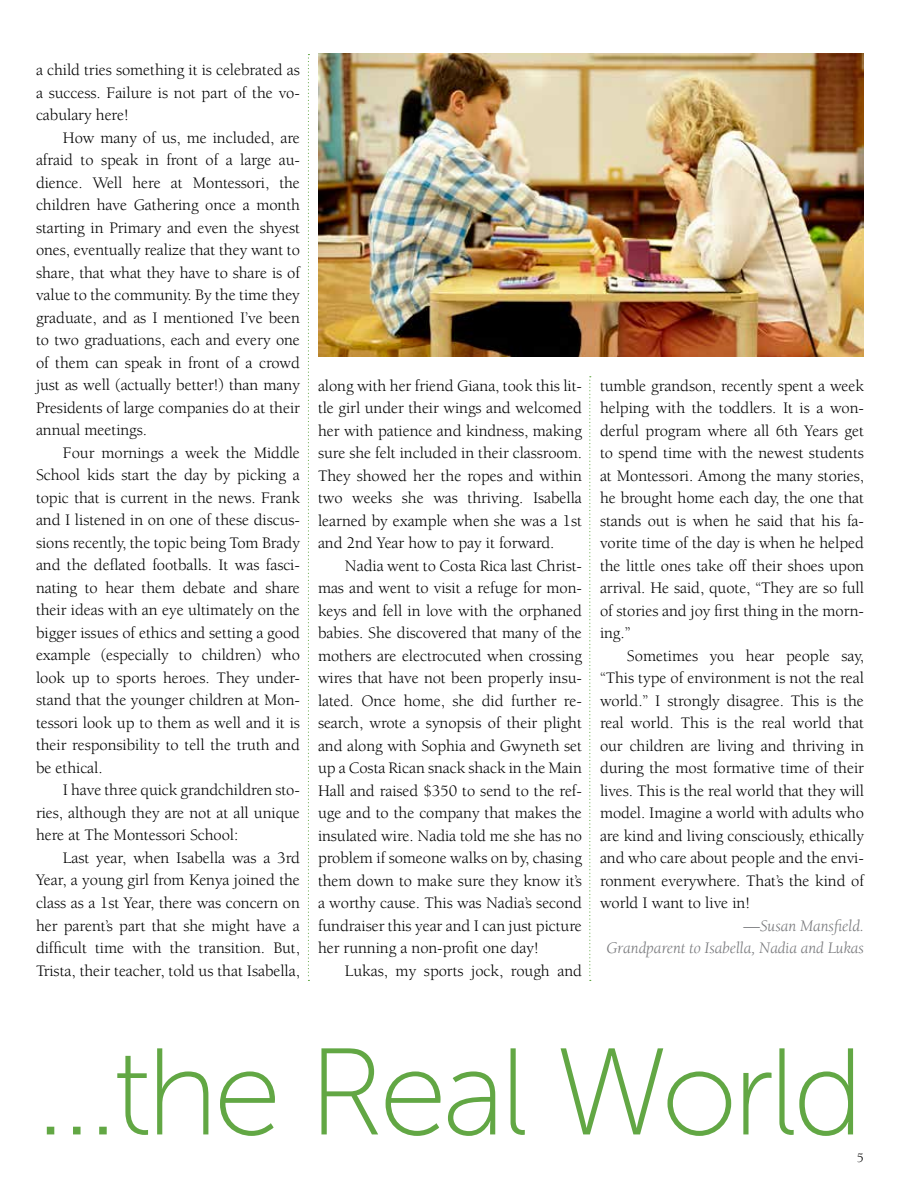
<style>
.page{position:relative;width:918px;height:1188px;background:#fff}
.page>*{position:absolute;margin:0;border:0;box-sizing:border-box;transform-origin:0 0}
.t1{font:123px "Museo Sans 100";letter-spacing:-.04em;color:#62a744}
.t2{font:16.5px/22.5px "Berkeley";letter-spacing:-.005em;color:#000;text-align:justify}
.t3{font:italic 16.5px/22.5px "Berkeley";letter-spacing:-.005em;color:#77787b;text-align:right}
.t4{font:13.5px "Berkeley";color:#000}
</style>
<div class="page">
<svg style="left:308px;top:54px;width:1px;height:927px"></svg>
<svg style="left:589px;top:376px;width:2px;height:605px"></svg>
<img style="left:319px;top:54px;width:545px;height:303px">
<p class="t2" style="left:36px;top:59px;width:265px">a child tries something it is celebrated as a success. Failure is not part of the vo&shy;cabulary here!</p>
<p class="t2" style="left:36px;top:127px;width:266px;text-indent:27px">How many of us, me included, are afraid to speak in front of a large au&shy;dience. Well here at Montessori, the children have Gathering once a month starting in Primary and even the shyest ones, eventually realize that they want to share, that what they have to share is of value to the community. By the time they graduate, and as I mentioned I’ve been to two graduations, each and every one of them can speak in front of a crowd just as well (actually better!) than many Presidents of large companies do at their annual meetings.</p>
<p class="t2" style="left:36px;top:442px;width:266px;text-indent:27px">Four mornings a week the Middle School kids start the day by picking a topic that is current in the news. Frank and I listened in on one of these discus&shy;sions recently, the topic being Tom Brady and the deflated footballs. It was fasci&shy;nating to hear them debate and share their ideas with an eye ultimately on the bigger issues of ethics and setting a good example (especially to children) who look up to sports heroes. They under&shy;stand that the younger children at Mon&shy;tessori look up to them as well and it is their responsibility to tell the truth and be ethical.</p>
<p class="t2" style="left:36px;top:779px;width:265px;text-indent:27px">I have three quick grandchildren sto&shy;ries, although they are not at all unique here at The Montessori School:</p>
<p class="t2" style="left:36px;top:847px;width:266px;text-indent:27px">Last year, when Isabella was a 3rd Year, a young girl from Kenya joined the class as a 1st Year, there was concern on her parent’s part that she might have a difficult time with the transition. But, Trista, their teacher, told us that Isabella,</p>
<p class="t2" style="left:318px;top:374px;width:266px">along with her friend Giana, took this lit&shy;tle girl under their wings and welcomed her with patience and kindness, making sure she felt included in their classroom.<br>They showed her the ropes and within two weeks she was thriving. Isabella learned by example when she was a 1st and 2nd Year how to pay it forward.</p>
<p class="t2" style="left:318px;top:554px;width:266px;text-indent:27px">Nadia went to Costa Rica last Christ&shy;mas and went to visit a refuge for mon&shy;keys and fell in love with the orphaned babies. She discovered that many of the mothers are electrocuted when crossing wires that have not been properly insu&shy;lated. Once home, she did further re&shy;search, wrote a synopsis of their plight and along with Sophia and Gwyneth set up a Costa Rican snack shack in the Main Hall and raised $350 to send to the ref&shy;uge and to the company that makes the insulated wire. Nadia told me she has no problem if someone walks on by, chasing them down to make sure they know it’s a worthy cause. This was Nadia’s second fundraiser this year and I can just picture her running a non-profit one day!</p>
<p class="t2" style="left:345px;top:960px;width:239px">Lukas, my sports jock, rough and</p>
<p class="t2" style="left:600px;top:374px;width:266px">tumble grandson, recently spent a week helping with the toddlers. It is a won&shy;derful program where all 6th Years get to spend time with the newest students at Montessori. Among the many stories, he brought home each day, the one that stands out is when he said that his fa&shy;vorite time of the day is when he helped the little ones take off their shoes upon arrival. He said, quote, “They are so full of stories and joy first thing in the morn&shy;ing.”</p>
<p class="t2" style="left:600px;top:645px;width:266px;text-indent:27px">Sometimes you hear people say, “This type of environment is not the real world.” I strongly disagree. This is the real world. This is the real world that our children are living and thriving in during the most formative time of their lives. This is the real world that they will model. Imagine a world with adults who are kind and living consciously, ethically and who care about people and the envi&shy;ronment everywhere. That’s the kind of world I want to live in!</p>
<p class="t3" style="left:606px;top:915px;width:259px">—Susan Mansfield.<br>Grandparent to Isabella, Nadia and Lukas</p>
<h1 class="t1" style="left:36px;top:1027px;width:829px">…the Real World</h1>
<p class="t4" style="left:857px;top:1151px;width:9px">5</p>
</div>
